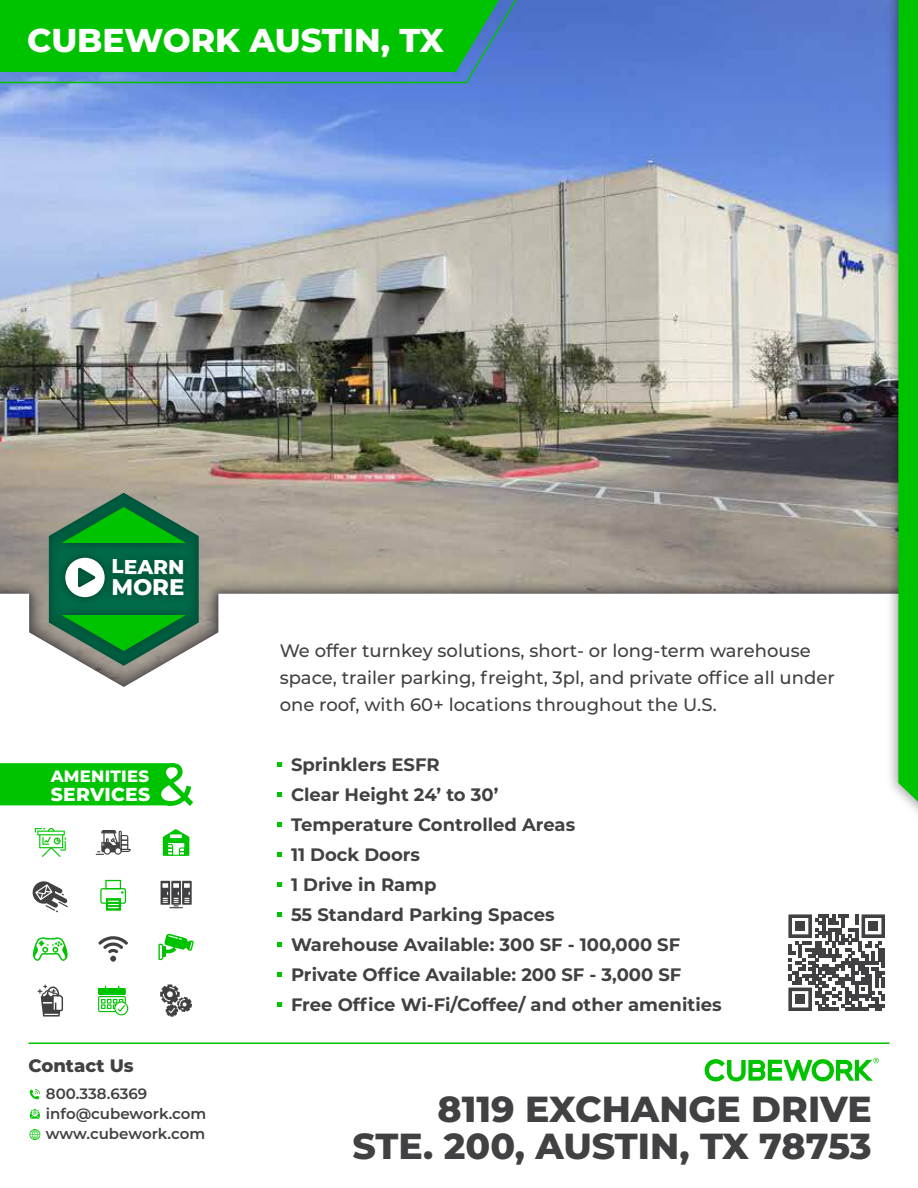
<style>
.page{position:relative;width:918px;height:1188px;background:#fff}
.page>*{position:absolute;margin:0;border:0;box-sizing:border-box;transform-origin:0 0}
.t1{font:800 36.15px/37.5px "Montserrat";color:#414042;text-align:right}
.t2{font:800 33px "Montserrat";color:#fff}
.t3{font:800 22.65px "Montserrat";color:#fff}
.t4{font:800 20.1px "Montserrat";letter-spacing:-.01em;color:#fff}
.t5{font:800 18.75px "Montserrat";letter-spacing:.015em;color:#fff}
.t6{font:700 18px/30px "Montserrat";color:#414042}
.t7{font:500 18px/27px "Montserrat";color:#414042}
.t8{font:800 18px "Montserrat";color:#414042}
.t9{font:800 16.5px "Montserrat";letter-spacing:.015em;color:#fff}
.t10{font:600 15px/20.4px "Montserrat";color:#414042}
</style>
<div class="page">
<svg style="left:0;top:763px;width:193px;height:43px;background:#1ac91a"></svg>
<img style="left:0;top:0;width:882px;height:687px">
<svg style="left:0;top:0;width:529px;height:85px;background:#13b42e"></svg>
<hr style="left:28px;top:1042px;width:862px;height:2px;background:#00c300">
<svg style="left:30px;top:1089px;width:10px;height:10px"></svg>
<svg style="left:30px;top:1109px;width:10px;height:10px"></svg>
<svg style="left:29px;top:1129px;width:11px;height:11px"></svg>
<svg style="left:35px;top:828px;width:31px;height:29px"></svg>
<svg style="left:96px;top:830px;width:35px;height:25px"></svg>
<svg style="left:163px;top:829px;width:26px;height:27px"></svg>
<svg style="left:32px;top:881px;width:36px;height:31px"></svg>
<svg style="left:100px;top:880px;width:26px;height:31px"></svg>
<svg style="left:161px;top:881px;width:31px;height:27px"></svg>
<svg style="left:32px;top:937px;width:36px;height:24px"></svg>
<svg style="left:98px;top:936px;width:30px;height:26px"></svg>
<svg style="left:158px;top:934px;width:36px;height:26px"></svg>
<svg style="left:37px;top:985px;width:26px;height:32px"></svg>
<svg style="left:98px;top:986px;width:30px;height:29px"></svg>
<svg style="left:160px;top:984px;width:32px;height:33px"></svg>
<svg style="left:705px;top:1058px;width:174px;height:24px"></svg>
<svg style="left:788px;top:914px;width:97px;height:97px"></svg>
<div style="left:795px;top:994px;width:10px;height:10px;background:#414042"></div>
<svg style="left:278px;top:762px;width:4px;height:5px"></svg>
<svg style="left:278px;top:792px;width:4px;height:5px"></svg>
<svg style="left:278px;top:822px;width:4px;height:5px"></svg>
<svg style="left:278px;top:852px;width:4px;height:5px"></svg>
<svg style="left:278px;top:882px;width:4px;height:5px"></svg>
<svg style="left:278px;top:912px;width:4px;height:5px"></svg>
<svg style="left:278px;top:942px;width:4px;height:5px"></svg>
<svg style="left:278px;top:972px;width:4px;height:5px"></svg>
<svg style="left:278px;top:1002px;width:4px;height:5px"></svg>
<img style="left:882px;top:0;width:16px;height:794px">
<svg style="left:898px;top:0;width:20px;height:813px;background:#0ebf10"></svg>
<svg style="left:49px;top:493px;width:150px;height:173px;background:#348753"></svg>
<h2 class="t2" style="left:27px;top:16px;width:418px">CUBEWORK AUSTIN, TX</h2>
<p class="t4" style="left:112px;top:552px;width:74px">LEARN</p>
<p class="t3" style="left:111px;top:570px;width:75px">MORE</p>
<p class="t9" style="left:51px;top:764px;width:100px">AMENITIES</p>
<p class="t5" style="left:51px;top:780px;width:101px">SERVICES</p>
<p class="t8" style="left:29px;top:1052px;width:107px">Contact Us</p>
<p class="t10" style="left:46px;top:1082px;width:162px">800.338.6369 info@cubework.com www.cubework.com</p>
<p class="t7" style="left:280px;top:636px;width:557px">We offer turnkey solutions, short- or long-term warehouse space, trailer parking, freight, 3pl, and private office all under one roof, with 60+ locations throughout the U.S.</p>
<p class="t6" style="left:291px;top:748px;width:432px">Sprinklers ESFR<br>Clear Height 24’ to 30’<br>Temperature Controlled Areas<br>11 Dock Doors<br>1 Drive in Ramp<br>55 Standard Parking Spaces<br>Warehouse Available: 300 SF - 100,000 SF<br>Private Office Available: 200 SF - 3,000 SF<br>Free Office Wi-Fi/Coffee/ and other amenities</p>
<h1 class="t1" style="left:352px;top:1088px;width:521px">8119 EXCHANGE DRIVE<br>STE. 200, AUSTIN, TX 78753</h1>
</div>
